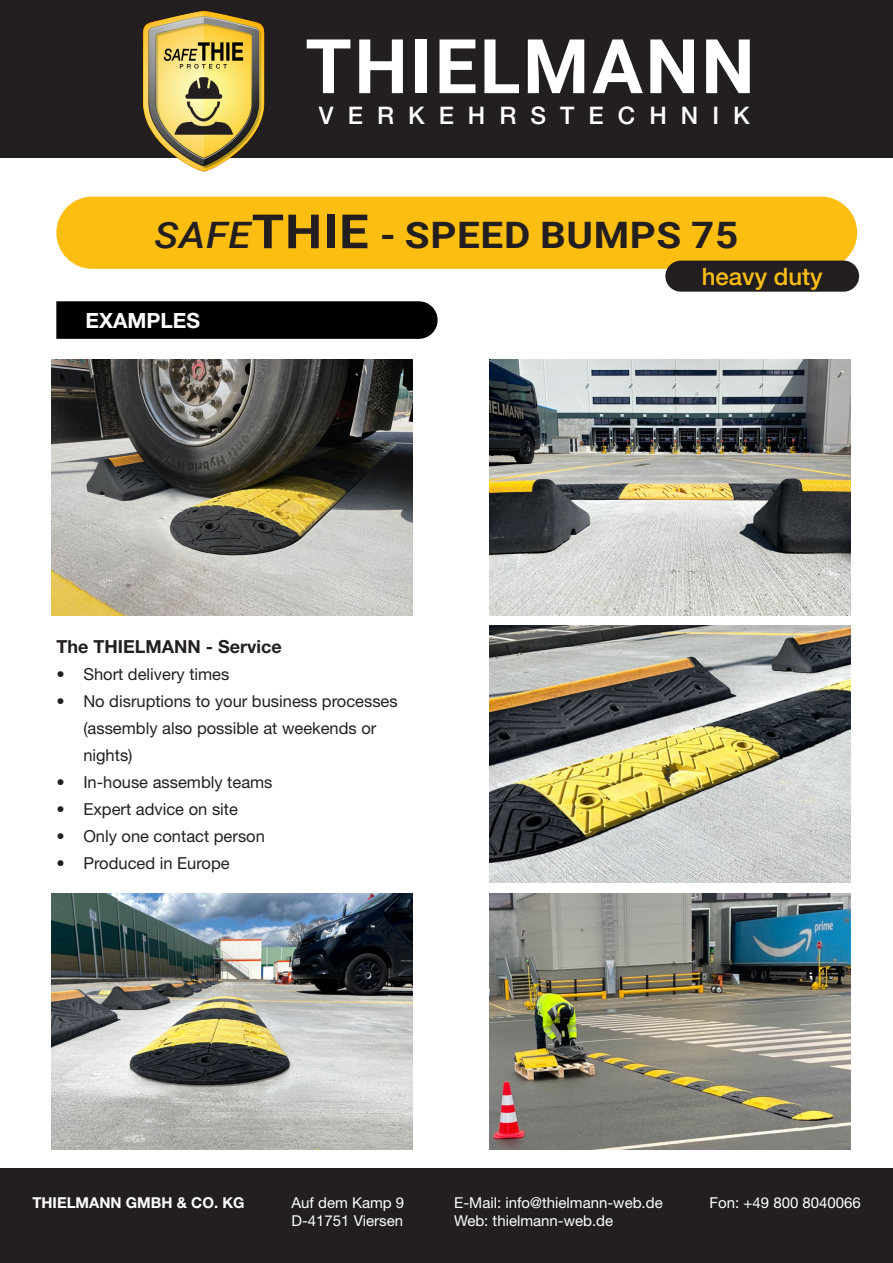
<style>
.page{position:relative;width:893px;height:1263px;background:#fff}
.page>*{position:absolute;margin:0;border:0;box-sizing:border-box;transform-origin:0 0}
.t1{font:700 75.45px "Roboto";letter-spacing:.035em;color:#fff}
.t2{font:700 36.45px "Roboto";letter-spacing:.015em;color:#231f20;scale:1.11 1}
.t3{font:500 24.15px "Helvetica Neue LT Std";letter-spacing:.58em;color:#fff}
.t4{font:500 24px "Helvetica Neue LT Std";color:#fdbe12}
.t5{font:700 21px "Helvetica Neue LT Std";color:#fff}
.t6{font:700 18px "Helvetica Neue LT Std";color:#231f20}
.t7{font:16.5px/27px "Helvetica Neue LT Std";color:#231f20}
.t8{font:15px "Helvetica Neue LT Std";color:#fff}
.t9{font:700 15px "Helvetica Neue LT Std";color:#fff}
.s1{font-weight:500;font-style:italic}
.s2{font-size:47.25px}
</style>
<div class="page">
<div style="left:0;top:1168px;width:893px;height:95px;background:#231f20"></div>
<div style="left:56px;top:301px;width:382px;height:38px;background:#000"></div>
<img style="left:51px;top:360px;width:361px;height:256px">
<img style="left:51px;top:893px;width:361px;height:256px">
<img style="left:489px;top:360px;width:361px;height:256px">
<img style="left:489px;top:625px;width:361px;height:257px">
<img style="left:489px;top:893px;width:361px;height:256px">
<div style="left:0;top:0;width:893px;height:157px;background:#231f20"></div>
<img style="left:113px;top:11px;width:180px;height:161px">
<div style="left:56px;top:197px;width:801px;height:72px;background:#fdbe12;border-radius:36px"></div>
<div style="left:665px;top:261px;width:194px;height:31px;background:#231f20;border-radius:16px"></div>
<p class="t1" style="left:305px;top:13px;width:451px">THIELMANN</p>
<p class="t3" style="left:319px;top:101px;width:432px">VERKEHRSTECHNIK</p>
<p class="t2" style="left:155px;top:210px;width:527px"><span class="s1">SAFE</span><span class="s2">THIE</span> - SPEED BUMPS 75</p>
<p class="t5" style="left:85px;top:307px;width:116px">EXAMPLES</p>
<p class="t6" style="left:56px;top:635px;width:227px">The THIELMANN - Service</p>
<p class="t7" style="left:56px;top:660px;width:175px">• Short delivery times</p>
<p class="t7" style="left:83px;top:687px;width:316px;text-indent:-27px">• No disruptions to your business processes (assembly also possible at weekends or nights)</p>
<p class="t7" style="left:56px;top:768px;width:218px">• In-house assembly teams</p>
<p class="t7" style="left:56px;top:795px;width:183px">• Expert advice on site</p>
<p class="t7" style="left:56px;top:822px;width:210px">• Only one contact person</p>
<p class="t7" style="left:56px;top:849px;width:175px">• Produced in Europe</p>
<p class="t4" style="left:702px;top:262px;width:122px">heavy duty</p>
<p class="t9" style="left:32px;top:1193px;width:214px">THIELMANN GMBH &amp; CO. KG</p>
<p class="t8" style="left:454px;top:1193px;width:210px">E-Mail: info@thielmann-web.de</p>
<p class="t8" style="left:454px;top:1211px;width:160px">Web: thielmann-web.de</p>
<p class="t8" style="left:291px;top:1193px;width:114px">Auf dem Kamp 9</p>
<p class="t8" style="left:291px;top:1211px;width:113px">D-41751 Viersen</p>
<p class="t8" style="left:710px;top:1193px;width:153px">Fon: +49 800 8040066</p>
</div>
